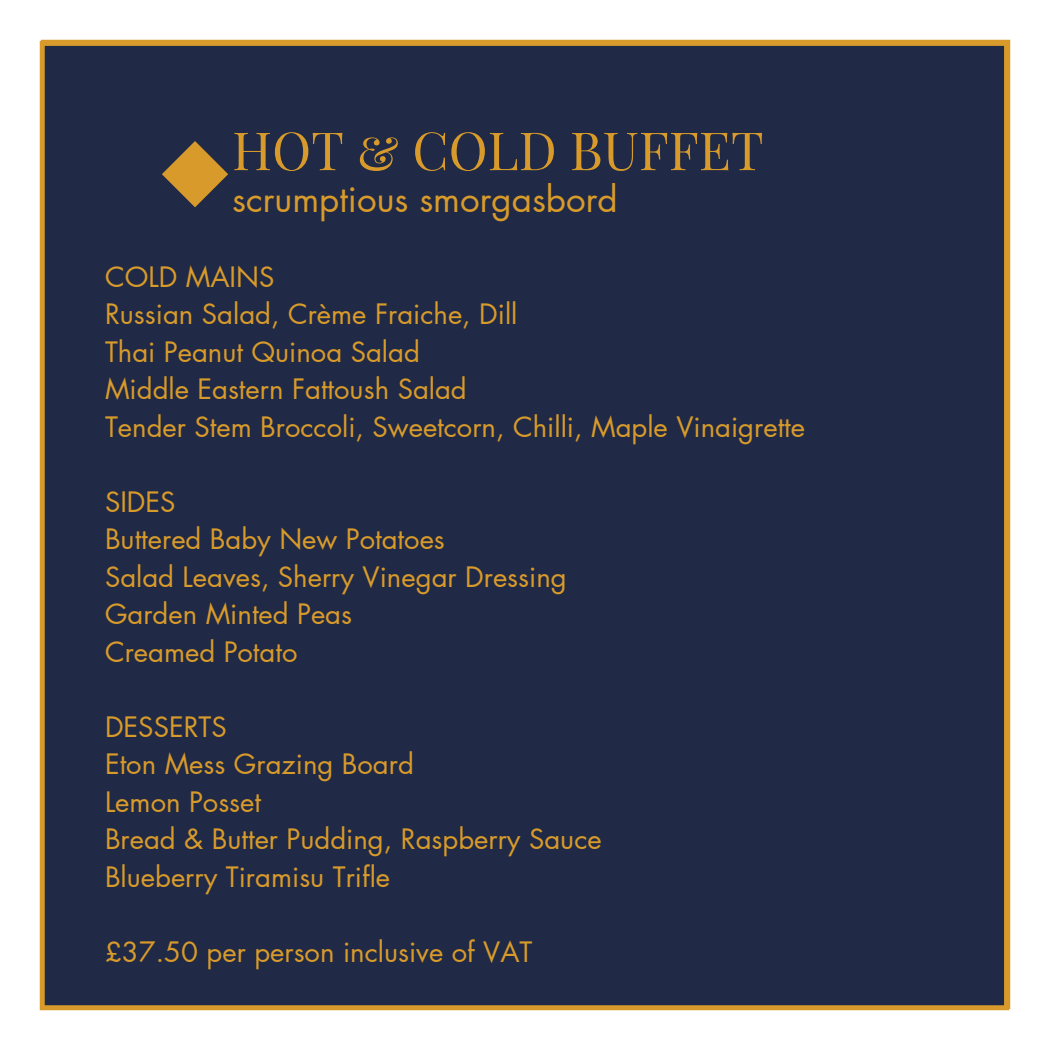
<style>
.page{position:relative;width:1050px;height:1050px;background:#fff}
.page>*{position:absolute;margin:0;border:0;box-sizing:border-box;transform-origin:0 0}
.t1{font:52.75px "Playfair Display SC";color:#d89b2b}
.t2{font:35px "Futura LT Pro";color:#d89b2b}
.t3{font:27.5px "Futura LT Pro";color:#d89b2b}
</style>
<div class="page">
<div style="left:40px;top:41px;width:969px;height:969px;background:#202945"></div>
<svg style="left:162px;top:141px;width:67px;height:113px;background:#554a3d"></svg>
<h1 class="t1" style="left:232px;top:113px;width:533px">HOT &amp; COLD BUFFET</h1>
<h2 class="t2" style="left:232px;top:184px;width:387px">scrumptious smorgasbord</h2>
<p class="t3" style="left:105px;top:264px;width:171px">COLD MAINS</p>
<p class="t3" style="left:105px;top:302px;width:414px">Russian Salad, Crème Fraiche, Dill</p>
<p class="t3" style="left:105px;top:339px;width:316px">Thai Peanut Quinoa Salad</p>
<p class="t3" style="left:105px;top:377px;width:363px">Middle Eastern Fattoush Salad</p>
<p class="t3" style="left:105px;top:414px;width:702px">Tender Stem Broccoli, Sweetcorn, Chilli, Maple Vinaigrette</p>
<p class="t3" style="left:105px;top:489px;width:72px">SIDES</p>
<p class="t3" style="left:105px;top:527px;width:341px">Buttered Baby New Potatoes</p>
<p class="t3" style="left:105px;top:564px;width:463px">Salad Leaves, Sherry Vinegar Dressing</p>
<p class="t3" style="left:105px;top:602px;width:249px">Garden Minted Peas</p>
<p class="t3" style="left:105px;top:639px;width:194px">Creamed Potato</p>
<p class="t3" style="left:105px;top:714px;width:123px">DESSERTS</p>
<p class="t3" style="left:105px;top:752px;width:310px">Eton Mess Grazing Board</p>
<p class="t3" style="left:105px;top:789px;width:158px">Lemon Posset</p>
<p class="t3" style="left:105px;top:827px;width:498px">Bread &amp; Butter Pudding, Raspberry Sauce</p>
<p class="t3" style="left:105px;top:864px;width:287px">Blueberry Tiramisu Trifle</p>
<p class="t3" style="left:105px;top:939px;width:429px">£37.50 per person inclusive of VAT</p>
</div>
